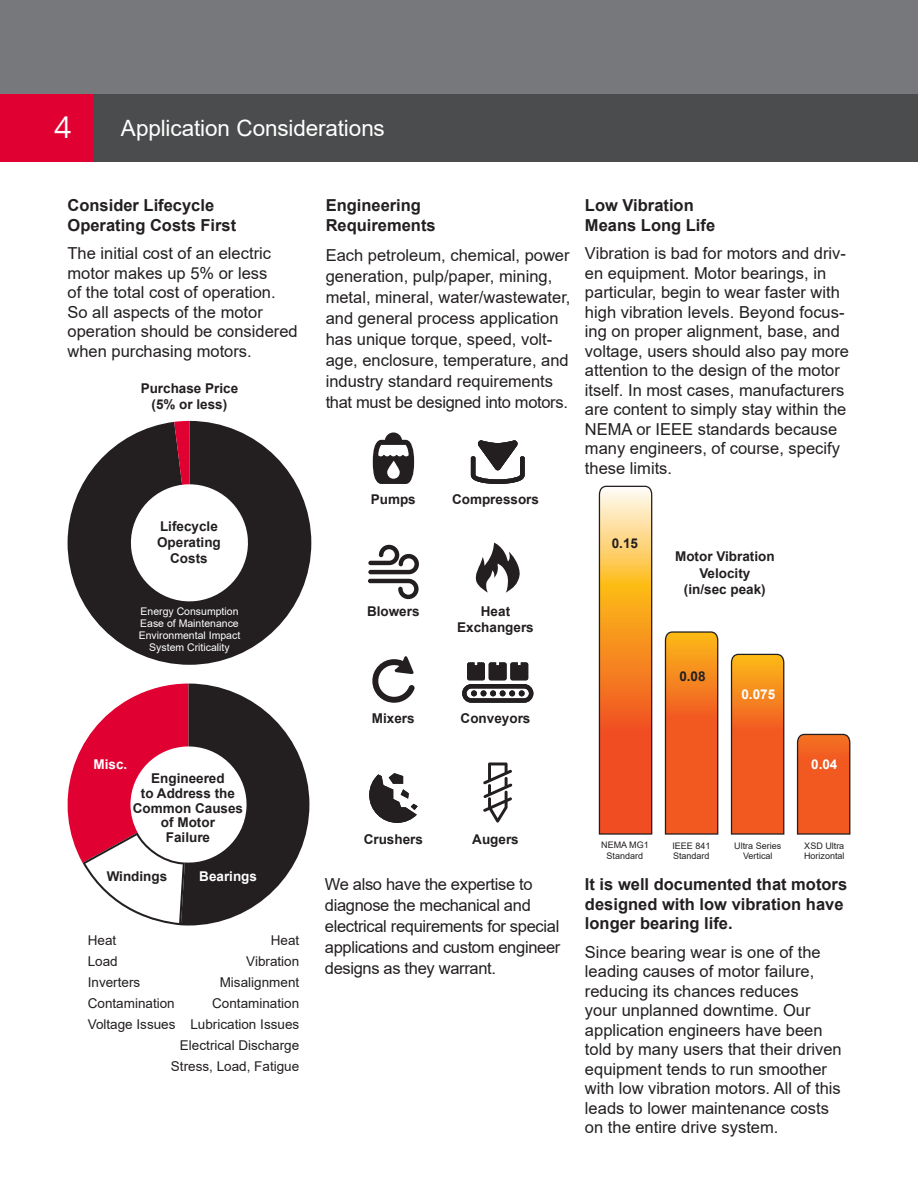
<style>
.page{position:relative;width:918px;height:1188px;background:#fff}
.page>*{position:absolute;margin:0;border:0;box-sizing:border-box;transform-origin:0 0}
.t1{font:30px "Open Sans";color:#fff}
._1_1_Headline_white{font:22.5px "Arial";letter-spacing:-.005em;color:#fff}
.t2{font:16.5px/19.5px "Arial";color:#231f20}
.t3{font:700 16.5px "Arial";color:#231f20}
.t4{font:16.5px "Arial";letter-spacing:-.02em;color:#231f20}
.t5{font:700 13.5px/14.9px "Arial";color:#231f20;text-align:center}
.t6{font:13.5px "Arial";color:#231f20}
.t7{font:700 13.5px "Arial";color:#fff}
.t8{font:10.5px "Arial";color:#fff}
.t9{font:9px "Arial";color:#231f20}
</style>
<div class="page">
<div style="left:0;top:0;width:918px;height:162px;background:#76787b"></div>
<div style="left:0;top:94px;width:918px;height:68px;background:#4b4c4d"></div>
<div style="left:0;top:94px;width:94px;height:68px;background:#e00031"></div>
<svg style="left:68px;top:421px;width:243px;height:244px;fill:#231f20"></svg>
<svg style="left:174px;top:421px;width:15px;height:64px"></svg>
<svg style="left:599px;top:486px;width:54px;height:349px;background:#e6853c"></svg>
<svg style="left:664px;top:631px;width:55px;height:204px;background:#e76e26"></svg>
<svg style="left:730px;top:653px;width:55px;height:182px;background:#e76e27"></svg>
<svg style="left:796px;top:733px;width:54px;height:102px;background:#e55d28"></svg>
<svg style="left:373px;top:432px;width:41px;height:52px"></svg>
<svg style="left:471px;top:440px;width:54px;height:44px"></svg>
<svg style="left:368px;top:545px;width:51px;height:54px"></svg>
<svg style="left:476px;top:543px;width:44px;height:50px"></svg>
<svg style="left:372px;top:656px;width:43px;height:47px"></svg>
<svg style="left:462px;top:662px;width:71px;height:41px"></svg>
<svg style="left:369px;top:773px;width:49px;height:50px"></svg>
<svg style="left:483px;top:763px;width:29px;height:60px"></svg>
<svg style="left:68px;top:684px;width:241px;height:242px"></svg>
<h1 class="t1" style="left:54px;top:107px;width:19px">4</h1>
<p class="_1_1_Headline_white" style="left:121px;top:113px;width:266px">Application Considerations</p>
<p class="t3" style="left:68px;top:194px;width:148px">Consider Lifecycle</p>
<p class="t3" style="left:68px;top:213px;width:170px">Operating Costs First</p>
<p class="t2" style="left:68px;top:244px;width:205px">The initial cost of an electric</p>
<p class="t2" style="left:68px;top:263px;width:201px">motor makes up 5% or less</p>
<p class="t2" style="left:68px;top:283px;width:210px">of the total cost of operation.</p>
<p class="t2" style="left:68px;top:302px;width:197px">So all aspects of the motor</p>
<p class="t2" style="left:68px;top:322px;width:232px">operation should be considered when purchasing motors.</p>
<p class="t5" style="left:141px;top:381px;width:99px">Purchase Price</p>
<p class="t5" style="left:152px;top:397px;width:77px">(5% or less)</p>
<p class="t5" style="left:160px;top:519px;width:59px">Lifecycle</p>
<p class="t5" style="left:157px;top:535px;width:65px">Operating</p>
<p class="t5" style="left:170px;top:551px;width:39px">Costs</p>
<p class="t8" style="left:140px;top:604px;width:100px">Energy Consumption</p>
<p class="t8" style="left:140px;top:616px;width:100px">Ease of Maintenance</p>
<p class="t8" style="left:139px;top:628px;width:103px">Environmental Impact</p>
<p class="t8" style="left:149px;top:640px;width:82px">System Criticality</p>
<p class="t7" style="left:94px;top:755px;width:35px">Misc.</p>
<p class="t5" style="left:151px;top:771px;width:75px">Engineered</p>
<p class="t5" style="left:141px;top:786px;width:96px">to Address the</p>
<p class="t5" style="left:133px;top:801px;width:112px">Common Causes of Motor</p>
<p class="t5" style="left:166px;top:830px;width:46px">Failure</p>
<p class="t5" style="left:107px;top:869px;width:62px">Windings</p>
<p class="t7" style="left:199px;top:867px;width:59px">Bearings</p>
<p class="t6" style="left:88px;top:931px;width:30px">Heat</p>
<p class="t6" style="left:88px;top:952px;width:32px">Load</p>
<p class="t6" style="left:88px;top:973px;width:54px">Inverters</p>
<p class="t6" style="left:88px;top:994px;width:89px">Contamination</p>
<p class="t6" style="left:88px;top:1015px;width:89px">Voltage Issues</p>
<p class="t6" style="left:271px;top:931px;width:30px">Heat</p>
<p class="t6" style="left:246px;top:952px;width:55px">Vibration</p>
<p class="t6" style="left:220px;top:973px;width:81px">Misalignment</p>
<p class="t6" style="left:212px;top:994px;width:89px">Contamination</p>
<p class="t6" style="left:190px;top:1015px;width:110px">Lubrication Issues</p>
<p class="t6" style="left:180px;top:1036px;width:121px">Electrical Discharge</p>
<p class="t6" style="left:171px;top:1057px;width:130px">Stress, Load, Fatigue</p>
<p class="t3" style="left:326px;top:194px;width:97px">Engineering</p>
<p class="t3" style="left:326px;top:213px;width:112px">Requirements</p>
<p class="t2" style="left:326px;top:245px;width:245px">Each petroleum, chemical, power</p>
<p class="t2" style="left:326px;top:266px;width:228px">generation, pulp/paper, mining,</p>
<p class="t2" style="left:326px;top:287px;width:246px">metal, mineral, water/wastewater,</p>
<p class="t2" style="left:326px;top:308px;width:234px">and general process application</p>
<p class="t2" style="left:326px;top:328px;width:245px;line-height:21px">has unique torque, speed, volt&shy;age, enclosure, temperature, and industry standard requirements that must be designed into motors.</p>
<p class="t5" style="left:371px;top:492px;width:47px">Pumps</p>
<p class="t5" style="left:452px;top:492px;width:89px">Compressors</p>
<p class="t5" style="left:367px;top:604px;width:54px">Blowers</p>
<p class="t5" style="left:372px;top:711px;width:44px">Mixers</p>
<p class="t5" style="left:481px;top:604px;width:31px">Heat</p>
<p class="t5" style="left:457px;top:620px;width:78px">Exchangers</p>
<p class="t5" style="left:461px;top:711px;width:71px">Conveyors</p>
<p class="t3" style="left:585px;top:194px;width:110px">Low Vibration</p>
<p class="t3" style="left:585px;top:213px;width:132px">Means Long Life</p>
<p class="t2" style="left:585px;top:244px;width:266px">Vibration is bad for motors and driv&shy;en equipment. Motor bearings, in particular, begin to wear faster with high vibration levels. Beyond focus&shy;ing on proper alignment, base, and voltage, users should also pay more attention to the design of the motor itself. In most cases, manufacturers are content to simply stay within the NEMA or IEEE standards because many engineers, of course, specify these limits.</p>
<p class="t5" style="left:612px;top:536px;width:28px">0.15</p>
<p class="t5" style="left:675px;top:549px;width:101px">Motor Vibration</p>
<p class="t5" style="left:699px;top:566px;width:53px">Velocity</p>
<p class="t5" style="left:684px;top:582px;width:83px">(in/sec peak)</p>
<p class="t5" style="left:679px;top:669px;width:28px">0.08</p>
<p class="t7" style="left:741px;top:685px;width:35px">0.075</p>
<p class="t7" style="left:811px;top:755px;width:28px">0.04</p>
<p class="t5" style="left:364px;top:832px;width:61px">Crushers</p>
<p class="t5" style="left:472px;top:832px;width:48px">Augers</p>
<p class="t4" style="left:325px;top:873px;width:209px">We also have the expertise to</p>
<p class="t4" style="left:325px;top:894px;width:208px">diagnose the mechanical and</p>
<p class="t4" style="left:325px;top:915px;width:236px">electrical requirements for special</p>
<p class="t4" style="left:325px;top:936px;width:237px">applications and custom engineer</p>
<p class="t4" style="left:325px;top:957px;width:173px">designs as they warrant.</p>
<p class="t9" style="left:601px;top:839px;width:49px">NEMA MG1</p>
<p class="t9" style="left:607px;top:849px;width:38px">Standard</p>
<p class="t9" style="left:672px;top:839px;width:40px">IEEE 841</p>
<p class="t9" style="left:673px;top:850px;width:38px">Standard</p>
<p class="t9" style="left:734px;top:839px;width:49px">Ultra Series</p>
<p class="t9" style="left:743px;top:850px;width:31px">Vertical</p>
<p class="t9" style="left:804px;top:839px;width:42px">XSD Ultra</p>
<p class="t9" style="left:804px;top:850px;width:42px">Horizontal</p>
<p class="t3" style="left:585px;top:873px;width:264px">It is well documented that motors</p>
<p class="t3" style="left:585px;top:892px;width:260px">designed with low vibration have</p>
<p class="t3" style="left:585px;top:912px;width:149px">longer bearing life.</p>
<p class="t2" style="left:585px;top:942px;width:237px">Since bearing wear is one of the</p>
<p class="t2" style="left:585px;top:961px;width:231px">leading causes of motor failure,</p>
<p class="t2" style="left:585px;top:981px;width:215px">reducing its chances reduces</p>
<p class="t2" style="left:585px;top:1000px;width:227px">your unplanned downtime. Our</p>
<p class="t2" style="left:585px;top:1020px;width:239px">application engineers have been</p>
<p class="t2" style="left:585px;top:1039px;width:258px">told by many users that their driven</p>
<p class="t2" style="left:585px;top:1059px;width:244px">equipment tends to run smoother</p>
<p class="t2" style="left:585px;top:1078px;width:257px">with low vibration motors. All of this</p>
<p class="t2" style="left:585px;top:1098px;width:245px">leads to lower maintenance costs</p>
<p class="t2" style="left:585px;top:1117px;width:195px">on the entire drive system.</p>
</div>
